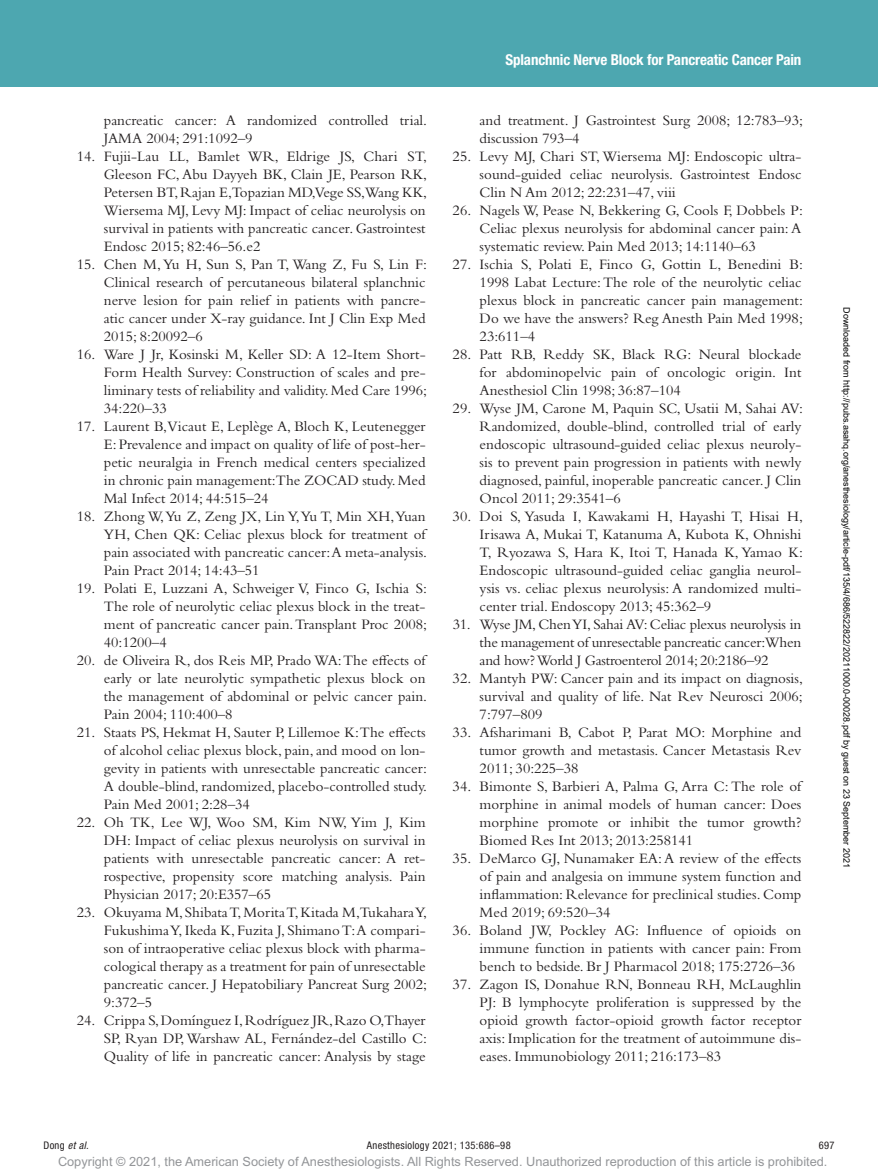
<style>
.page{position:relative;width:878px;height:1175px;background:#fff}
.page>*{position:absolute;margin:0;border:0;box-sizing:border-box;transform-origin:0 0}
.t1{font:15px/18px "Bembo Std";color:#231f20;text-align:justify}
.t2{font:700 condensed 15px "Helvetica Neue LT Std";letter-spacing:-.01em;color:#fff}
.t3{font:12.75px "Arial MT Std";color:#939598}
.t4{font:condensed 10.5px "Helvetica Neue LT Std";letter-spacing:.03em;color:#231f20}
.t5{font:italic condensed 10.5px "Helvetica Neue LT Std";color:#231f20}
.t6{font:9px "Arial";color:#000}
.s1{font-style:normal}
</style>
<div class="page">
<div style="left:0;top:0;width:878px;height:86px;background:#4da7b0"></div>
<p class="t1" style="left:104px;top:111px;width:325px">pancreatic cancer: A randomized controlled trial.<br>JAMA 2004; 291:1092–9</p>
<p class="t1" style="left:104px;top:147px;width:325px;text-indent:-27px">14. Fujii-Lau LL, Bamlet WR, Eldrige JS, Chari ST, Gleeson FC, Abu Dayyeh BK, Clain JE, Pearson RK, Petersen BT, Rajan E,Topazian MD,Vege SS,Wang KK, Wiersema MJ, Levy MJ: Impact of celiac neurolysis on survival in patients with pancreatic cancer. Gastrointest Endosc 2015; 82:46–56.e2</p>
<p class="t1" style="left:104px;top:255px;width:325px;text-indent:-27px">15. Chen M, Yu H, Sun S, Pan T, Wang Z, Fu S, Lin F:<br>Clinical research of percutaneous bilateral splanchnic nerve lesion for pain relief in patients with pancre&shy;atic cancer under X-ray guidance. Int J Clin Exp Med 2015; 8:20092–6</p>
<p class="t1" style="left:104px;top:345px;width:325px;text-indent:-27px">16. Ware J Jr, Kosinski M, Keller SD: A 12-Item Short-Form Health Survey: Construction of scales and pre&shy;liminary tests of reliability and validity. Med Care 1996; 34:220–33</p>
<p class="t1" style="left:104px;top:417px;width:323px;text-indent:-27px">17. Laurent B,Vicaut E, Leplège A, Bloch K, Leutenegger E: Prevalence and impact on quality of life of post-her&shy;petic neuralgia in French medical centers specialized in chronic pain management:The ZOCAD study. Med Mal Infect 2014; 44:515–24</p>
<p class="t1" style="left:104px;top:507px;width:325px;text-indent:-27px">18. Zhong W, Yu Z, Zeng JX, Lin Y, Yu T, Min XH, Yuan YH, Chen QK: Celiac plexus block for treatment of pain associated with pancreatic cancer: A meta-analysis.<br>Pain Pract 2014; 14:43–51</p>
<p class="t1" style="left:104px;top:579px;width:325px;text-indent:-27px">19. Polati E, Luzzani A, Schweiger V, Finco G, Ischia S:<br>The role of neurolytic celiac plexus block in the treat&shy;ment of pancreatic cancer pain. Transplant Proc 2008; 40:1200–4</p>
<p class="t1" style="left:104px;top:651px;width:325px;text-indent:-27px">20. de Oliveira R, dos Reis MP, Prado WA: The effects of early or late neurolytic sympathetic plexus block on the management of abdominal or pelvic cancer pain.<br>Pain 2004; 110:400–8</p>
<p class="t1" style="left:104px;top:723px;width:325px;text-indent:-27px">21. Staats PS, Hekmat H, Sauter P, Lillemoe K: The effects of alcohol celiac plexus block, pain, and mood on lon&shy;gevity in patients with unresectable pancreatic cancer:<br>A double-blind, randomized, placebo-controlled study.<br>Pain Med 2001; 2:28–34</p>
<p class="t1" style="left:104px;top:813px;width:323px;text-indent:-27px">22. Oh TK, Lee WJ, Woo SM, Kim NW, Yim J, Kim DH: Impact of celiac plexus neurolysis on survival in patients with unresectable pancreatic cancer: A ret&shy;rospective, propensity score matching analysis. Pain Physician 2017; 20:E357–65</p>
<p class="t1" style="left:104px;top:903px;width:325px;text-indent:-27px">23. Okuyama M, Shibata T, Morita T, Kitada M,Tukahara Y, Fukushima Y, Ikeda K, Fuzita J, Shimano T: A compari&shy;son of intraoperative celiac plexus block with pharma&shy;cological therapy as a treatment for pain of unresectable pancreatic cancer. J Hepatobiliary Pancreat Surg 2002; 9:372–5</p>
<p class="t1" style="left:104px;top:1011px;width:325px;text-indent:-27px">24. Crippa S, Domínguez I, Rodríguez JR, Razo O,Thayer SP, Ryan DP, Warshaw AL, Fernández-del Castillo C:<br>Quality of life in pancreatic cancer: Analysis by stage</p>
<p class="t2" style="left:505px;top:51px;width:297px">Splanchnic Nerve Block for Pancreatic Cancer Pain</p>
<p class="t1" style="left:479px;top:111px;width:325px">and treatment. J Gastrointest Surg 2008; 12:783–93; discussion 793–4</p>
<p class="t1" style="left:479px;top:147px;width:323px;text-indent:-27px">25. Levy MJ, Chari ST, Wiersema MJ: Endoscopic ultra&shy;sound-guided celiac neurolysis. Gastrointest Endosc Clin N Am 2012; 22:231–47, viii</p>
<p class="t1" style="left:479px;top:201px;width:325px;text-indent:-27px">26. Nagels W, Pease N, Bekkering G, Cools F, Dobbels P:<br>Celiac plexus neurolysis for abdominal cancer pain: A systematic review. Pain Med 2013; 14:1140–63</p>
<p class="t1" style="left:479px;top:255px;width:325px;text-indent:-27px">27. Ischia S, Polati E, Finco G, Gottin L, Benedini B:<br>1998 Labat Lecture: The role of the neurolytic celiac plexus block in pancreatic cancer pain management:<br>Do we have the answers? Reg Anesth Pain Med 1998; 23:611–4</p>
<p class="t1" style="left:479px;top:345px;width:323px;text-indent:-27px">28. Patt RB, Reddy SK, Black RG: Neural blockade for abdominopelvic pain of oncologic origin. Int Anesthesiol Clin 1998; 36:87–104</p>
<p class="t1" style="left:479px;top:399px;width:325px;text-indent:-27px">29. Wyse JM, Carone M, Paquin SC, Usatii M, Sahai AV:<br>Randomized, double-blind, controlled trial of early endoscopic ultrasound-guided celiac plexus neuroly&shy;sis to prevent pain progression in patients with newly diagnosed, painful, inoperable pancreatic cancer. J Clin Oncol 2011; 29:3541–6</p>
<p class="t1" style="left:479px;top:507px;width:325px;text-indent:-27px">30. Doi S, Yasuda I, Kawakami H, Hayashi T, Hisai H, Irisawa A, Mukai T, Katanuma A, Kubota K, Ohnishi T, Ryozawa S, Hara K, Itoi T, Hanada K, Yamao K:<br>Endoscopic ultrasound-guided celiac ganglia neurol&shy;ysis vs. celiac plexus neurolysis: A randomized multi&shy;center trial. Endoscopy 2013; 45:362–9</p>
<p class="t1" style="left:479px;top:615px;width:323px;text-indent:-27px">31. Wyse JM, Chen YI, Sahai AV: Celiac plexus neurolysis in the management of unresectable pancreatic cancer:When and how? World J Gastroenterol 2014; 20:2186–92</p>
<p class="t1" style="left:479px;top:669px;width:325px;text-indent:-27px">32. Mantyh PW: Cancer pain and its impact on diagnosis, survival and quality of life. Nat Rev Neurosci 2006; 7:797–809</p>
<p class="t1" style="left:479px;top:723px;width:323px;text-indent:-27px">33. Afsharimani B, Cabot P, Parat MO: Morphine and tumor growth and metastasis. Cancer Metastasis Rev 2011; 30:225–38</p>
<p class="t1" style="left:479px;top:777px;width:323px;text-indent:-27px">34. Bimonte S, Barbieri A, Palma G, Arra C: The role of morphine in animal models of human cancer: Does morphine promote or inhibit the tumor growth?<br>Biomed Res Int 2013; 2013:258141</p>
<p class="t1" style="left:479px;top:849px;width:323px;text-indent:-27px">35. DeMarco GJ, Nunamaker EA: A review of the effects of pain and analgesia on immune system function and inflammation: Relevance for preclinical studies. Comp Med 2019; 69:520–34</p>
<p class="t1" style="left:479px;top:921px;width:323px;text-indent:-27px">36. Boland JW, Pockley AG: Influence of opioids on immune function in patients with cancer pain: From bench to bedside. Br J Pharmacol 2018; 175:2726–36</p>
<p class="t1" style="left:479px;top:975px;width:323px;text-indent:-27px">37. Zagon IS, Donahue RN, Bonneau RH, McLaughlin PJ: B lymphocyte proliferation is suppressed by the opioid growth factor-opioid growth factor receptor axis: Implication for the treatment of autoimmune dis&shy;eases. Immunobiology 2011; 216:173–83</p>
<p class="t6" style="left:850px;top:307px;width:562px;rotate:90deg">Downloaded from http://pubs.asahq.org/anesthesiology/article-pdf/135/4/686/522822/20211000.0-00028.pdf by guest on 23 September 2021</p>
<p class="t5" style="left:44px;top:1139px;width:47px"><span class="s1">Dong</span> et al.</p>
<p class="t4" style="left:367px;top:1139px;width:145px">Anesthesiology 2021; 135:686–98</p>
<p class="t4" style="left:818px;top:1139px;width:17px">697</p>
<p class="t3" style="left:58px;top:1154px;width:771px">Copyright © 2021, the American Society of Anesthesiologists. All Rights Reserved. Unauthorized reproduction of this article is prohibited.</p>
</div>
